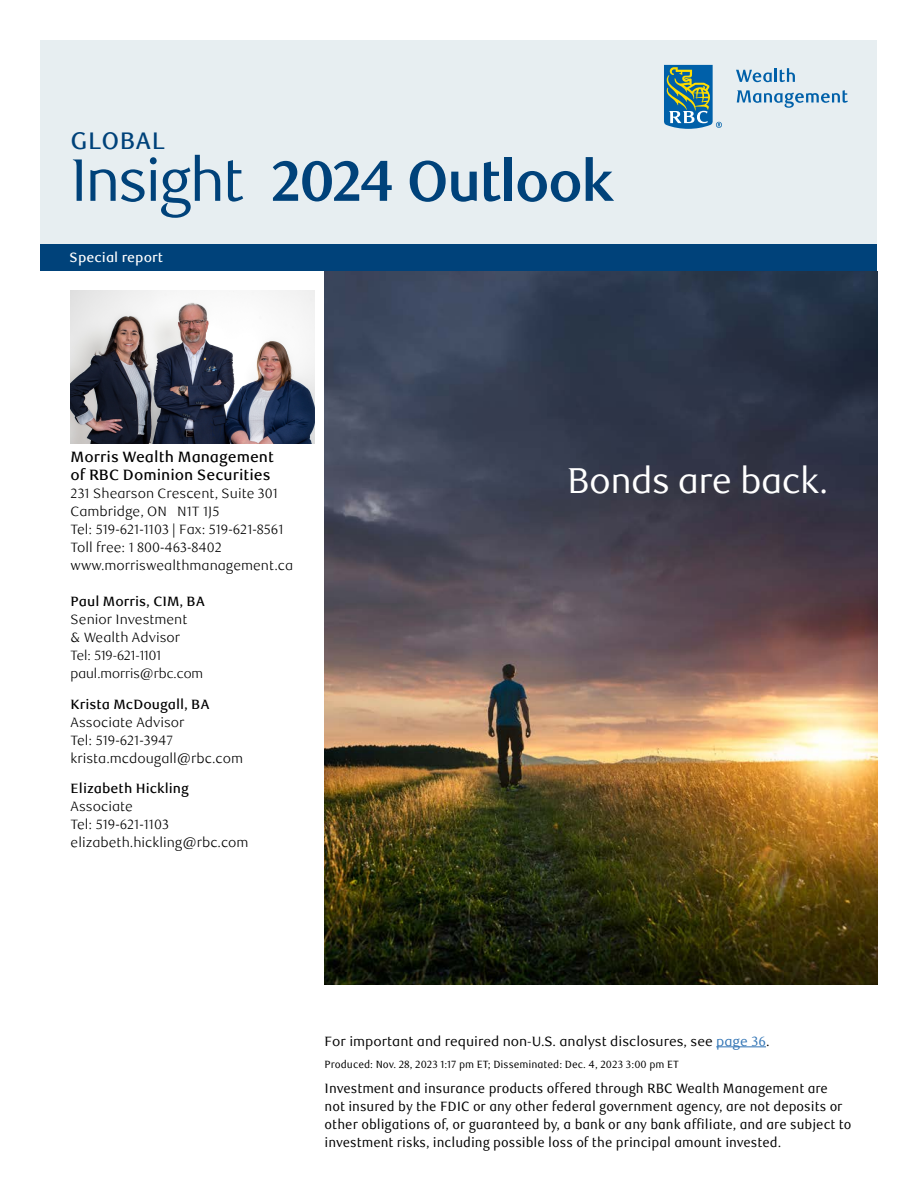
<style>
.page{position:relative;width:918px;height:1188px;background:#fff}
.page>*{position:absolute;margin:0;border:0;box-sizing:border-box;transform-origin:0 0}
.Cover_2023_Compendium_2023_title{font:60px "RBC Display";letter-spacing:-.03em;color:#00427a}
.Cover_2023_Compendium_2023_title-2{font:700 57px "RBC Display";letter-spacing:-.025em;color:#00427a}
.Outlook_2023_Cover_teaser{font:36px "RBC Display";color:#fff}
.Cover_2023_Compendium_2023_title-3{font:500 24px "RBC Display";letter-spacing:.045em;color:#00427a}
.t1{font:500 15px/18px "RBC Text";color:#000}
.Disclosures_Disclosure_Normal{font:13.5px/18px "RBC Text Cond";color:#000}
.t2{font:300 13.5px/18px "RBC Text";color:#000}
.t3{font:300 13.5px/18px "RBC Display";color:#000}
.Body_Text{font:13.5px "RBC Text";color:#000}
.INSIGHT_Blue_Bar_Text{font:500 13.5px "RBC Text";color:#fff}
.Cover_2023_Cover_tiny_legal{font:10.5px "RBC Text Cond";color:#000}
.s1{font-family:"RBC Text";font-weight:500}
.s2{font-family:"RBC Text"}
.s3{font-weight:500}
.s4{color:#3174b5}
</style>
<div class="page">
<img style="left:325px;top:271px;width:553px;height:714px">
<div style="left:40px;top:40px;width:838px;height:231px;background:#e7eef1"></div>
<hr style="left:716px;top:1047px;width:50px;height:1px;background:#3174b5">
<div style="left:40px;top:244px;width:838px;height:27px;background:#00427a"></div>
<svg style="left:664px;top:65px;width:58px;height:64px"></svg>
<svg style="left:736px;top:68px;width:59px;height:14px"></svg>
<svg style="left:737px;top:90px;width:111px;height:18px"></svg>
<img style="left:70px;top:290px;width:244px;height:153px">
<h1 class="Cover_2023_Compendium_2023_title-3" style="left:71px;top:127px;width:95px">GLOBAL</h1>
<h1 class="Cover_2023_Compendium_2023_title" style="left:71px;top:146px;width:174px">Insight</h1>
<p class="INSIGHT_Blue_Bar_Text" style="left:70px;top:249px;width:95px">Special report</p>
<h1 class="Cover_2023_Compendium_2023_title-2" style="left:272px;top:148px;width:343px">2024 Outlook</h1>
<p class="t1" style="left:71px;top:448px;width:205px">Morris Wealth Management of RBC Dominion Securities</p>
<p class="t2" style="left:71px;top:485px;width:224px">231 Shearson Crescent, Suite 301<br>Cambridge, ON N1T 1J5<br>Tel: 519-621-1103 | Fax: 519-621-8561<br>Toll free: 1 800-463-8402 www.morriswealthmanagement.ca</p>
<p class="t3" style="left:71px;top:593px;width:136px"><span class="s1">Paul Morris, CIM, BA<br></span><span class="s2">Senior Investment<br>&amp; Wealth Advisor<br></span>Tel: 519-621-1101 paul.morris@rbc.com</p>
<p class="t2" style="left:71px;top:695px;width:174px"><span class="s3">Krista McDougall, BA<br></span>Associate Advisor<br>Tel: 519-621-3947 krista.mcdougall@rbc.com</p>
<p class="t2" style="left:71px;top:780px;width:180px"><span class="s3">Elizabeth Hickling<br></span>Associate<br>Tel: 519-621-1103 elizabeth.hickling@rbc.com</p>
<p class="Outlook_2023_Cover_teaser" style="left:568px;top:459px;width:262px">Bonds are back.</p>
<p class="Body_Text" style="left:325px;top:1033px;width:446px">For important and required non-U.S. analyst disclosures, see <span class="s4">page 36</span>.</p>
<p class="Cover_2023_Cover_tiny_legal" style="left:325px;top:1058px;width:356px">Produced: Nov. 28, 2023 1:17 pm ET; Disseminated: Dec. 4, 2023 3:00 pm ET</p>
<p class="Disclosures_Disclosure_Normal" style="left:325px;top:1080px;width:528px">Investment and insurance products offered through RBC Wealth Management are not insured by the FDIC or any other federal government agency, are not deposits or other obligations of, or guaranteed by, a bank or any bank affiliate, and are subject to investment risks, including possible loss of the principal amount invested.</p>
</div>
